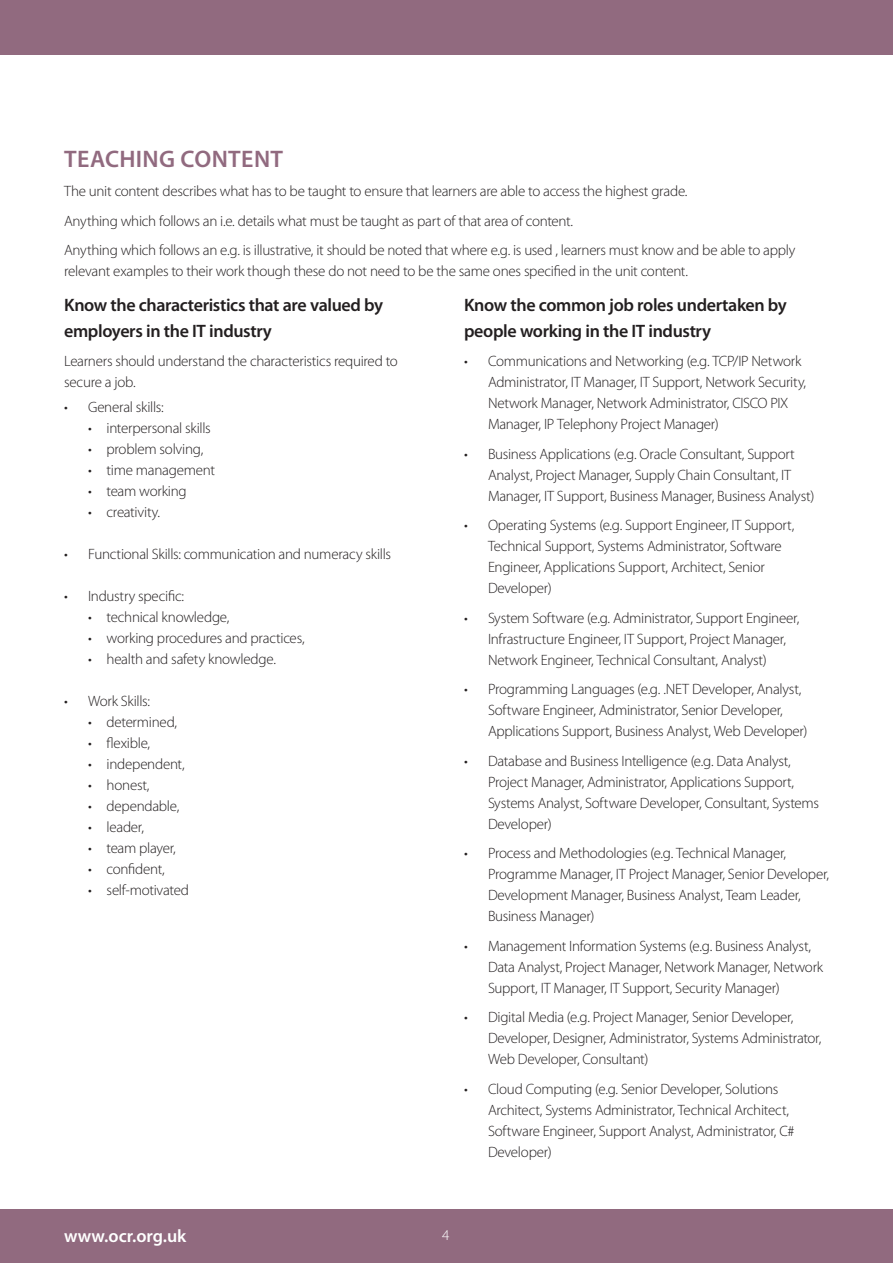
<style>
.page{position:relative;width:893px;height:1263px;background:#fff}
.page>*{position:absolute;margin:0;border:0;box-sizing:border-box;transform-origin:0 0}
.subhead{font:600 24px "Myriad Pro";letter-spacing:.015em;color:#916a7f}
.body{font:600 18px/25.8px "Myriad Pro";letter-spacing:-.02em;color:#231f20}
.t1{font:600 18px "Myriad Pro";color:#fff}
.body-2{font:300 15px/21px "Myriad Pro";letter-spacing:-.02em;color:#231f20}
.t2{font:300 15px "Myriad Pro";color:#fff}
</style>
<div class="page">
<div style="left:0;top:1209px;width:893px;height:54px;background:#916a7f"></div>
<div style="left:0;top:0;width:893px;height:54px;background:#916a7f"></div>
<p class="subhead" style="left:64px;top:143px;width:220px">TEACHING CONTENT</p>
<p class="body-2" style="left:64px;top:181px;width:625px">The unit content describes what has to be taught to ensure that learners are able to access the highest grade.</p>
<p class="body-2" style="left:64px;top:211px;width:511px">Anything which follows an i.e. details what must be taught as part of that area of content.</p>
<p class="body-2" style="left:64px;top:240px;width:733px">Anything which follows an e.g. is illustrative, it should be noted that where e.g. is used , learners must know and be able to apply relevant examples to their work though these do not need to be the same ones specified in the unit content.</p>
<p class="body" style="left:64px;top:291px;width:321px">Know the characteristics that are valued by employers in the IT industry</p>
<p class="body-2" style="left:64px;top:351px;width:335px">Learners should understand the characteristics required to secure a job.</p>
<p class="body-2" style="left:64px;top:397px;width:101px">• General skills:</p>
<p class="body-2" style="left:88px;top:418px;width:124px">• interpersonal skills</p>
<p class="body-2" style="left:88px;top:439px;width:117px">• problem solving,</p>
<p class="body-2" style="left:88px;top:460px;width:128px">• time management</p>
<p class="body-2" style="left:88px;top:481px;width:100px">• team working</p>
<p class="body-2" style="left:88px;top:502px;width:74px">• creativity.</p>
<p class="body-2" style="left:64px;top:544px;width:328px">• Functional Skills: communication and numeracy skills</p>
<p class="body-2" style="left:64px;top:586px;width:122px">• Industry specific:</p>
<p class="body-2" style="left:88px;top:607px;width:143px">• technical knowledge,</p>
<p class="body-2" style="left:88px;top:628px;width:218px">• working procedures and practices,</p>
<p class="body-2" style="left:88px;top:649px;width:189px">• health and safety knowledge.</p>
<p class="body-2" style="left:64px;top:691px;width:87px">• Work Skills:</p>
<p class="body-2" style="left:88px;top:712px;width:91px">• determined,</p>
<p class="body-2" style="left:88px;top:733px;width:64px">• flexible,</p>
<p class="body-2" style="left:88px;top:754px;width:98px">• independent,</p>
<p class="body-2" style="left:88px;top:775px;width:63px">• honest,</p>
<p class="body-2" style="left:88px;top:796px;width:93px">• dependable,</p>
<p class="body-2" style="left:88px;top:817px;width:57px">• leader,</p>
<p class="body-2" style="left:88px;top:838px;width:89px">• team player,</p>
<p class="body-2" style="left:88px;top:859px;width:78px">• confident,</p>
<p class="body-2" style="left:88px;top:880px;width:103px">• self-motivated</p>
<p class="body" style="left:464px;top:291px;width:324px">Know the common job roles undertaken by people working in the IT industry</p>
<p class="body-2" style="left:488px;top:351px;width:320px;text-indent:-24px">• Communications and Networking (e.g. TCP/IP Network Administrator, IT Manager, IT Support, Network Security, Network Manager, Network Administrator, CISCO PIX Manager, IP Telephony Project Manager)</p>
<p class="body-2" style="left:488px;top:443px;width:328px;text-indent:-24px">• Business Applications (e.g. Oracle Consultant, Support<br>Analyst, Project Manager, Supply Chain Consultant, IT<br>Manager, IT Support, Business Manager, Business Analyst)</p>
<p class="body-2" style="left:488px;top:515px;width:308px;text-indent:-24px">• Operating Systems (e.g. Support Engineer, IT Support, Technical Support, Systems Administrator, Software Engineer, Applications Support, Architect, Senior Developer)</p>
<p class="body-2" style="left:488px;top:607px;width:313px;text-indent:-24px">• System Software (e.g. Administrator, Support Engineer,<br>Infrastructure Engineer, IT Support, Project Manager,<br>Network Engineer, Technical Consultant, Analyst)</p>
<p class="body-2" style="left:488px;top:679px;width:321px;text-indent:-24px">• Programming Languages (e.g. .NET Developer, Analyst,<br>Software Engineer, Administrator, Senior Developer,<br>Applications Support, Business Analyst, Web Developer)</p>
<p class="body-2" style="left:488px;top:750px;width:333px;text-indent:-24px">• Database and Business Intelligence (e.g. Data Analyst, Project Manager, Administrator, Applications Support, Systems Analyst, Software Developer, Consultant, Systems Developer)</p>
<p class="body-2" style="left:488px;top:843px;width:343px;text-indent:-24px">• Process and Methodologies (e.g. Technical Manager, Programme Manager, IT Project Manager, Senior Developer, Development Manager, Business Analyst, Team Leader, Business Manager)</p>
<p class="body-2" style="left:488px;top:935px;width:337px;text-indent:-24px">• Management Information Systems (e.g. Business Analyst,<br>Data Analyst, Project Manager, Network Manager, Network<br>Support, IT Manager, IT Support, Security Manager)</p>
<p class="body-2" style="left:488px;top:1007px;width:335px;text-indent:-24px">• Digital Media (e.g. Project Manager, Senior Developer,<br>Developer, Designer, Administrator, Systems Administrator,<br>Web Developer, Consultant)</p>
<p class="body-2" style="left:488px;top:1078px;width:308px;text-indent:-24px">• Cloud Computing (e.g. Senior Developer, Solutions Architect, Systems Administrator, Technical Architect, Software Engineer, Support Analyst, Administrator, C# Developer)</p>
<p class="t1" style="left:64px;top:1225px;width:124px">www.ocr.org.uk</p>
<p class="t2" style="left:442px;top:1226px;width:9px">4</p>
</div>
